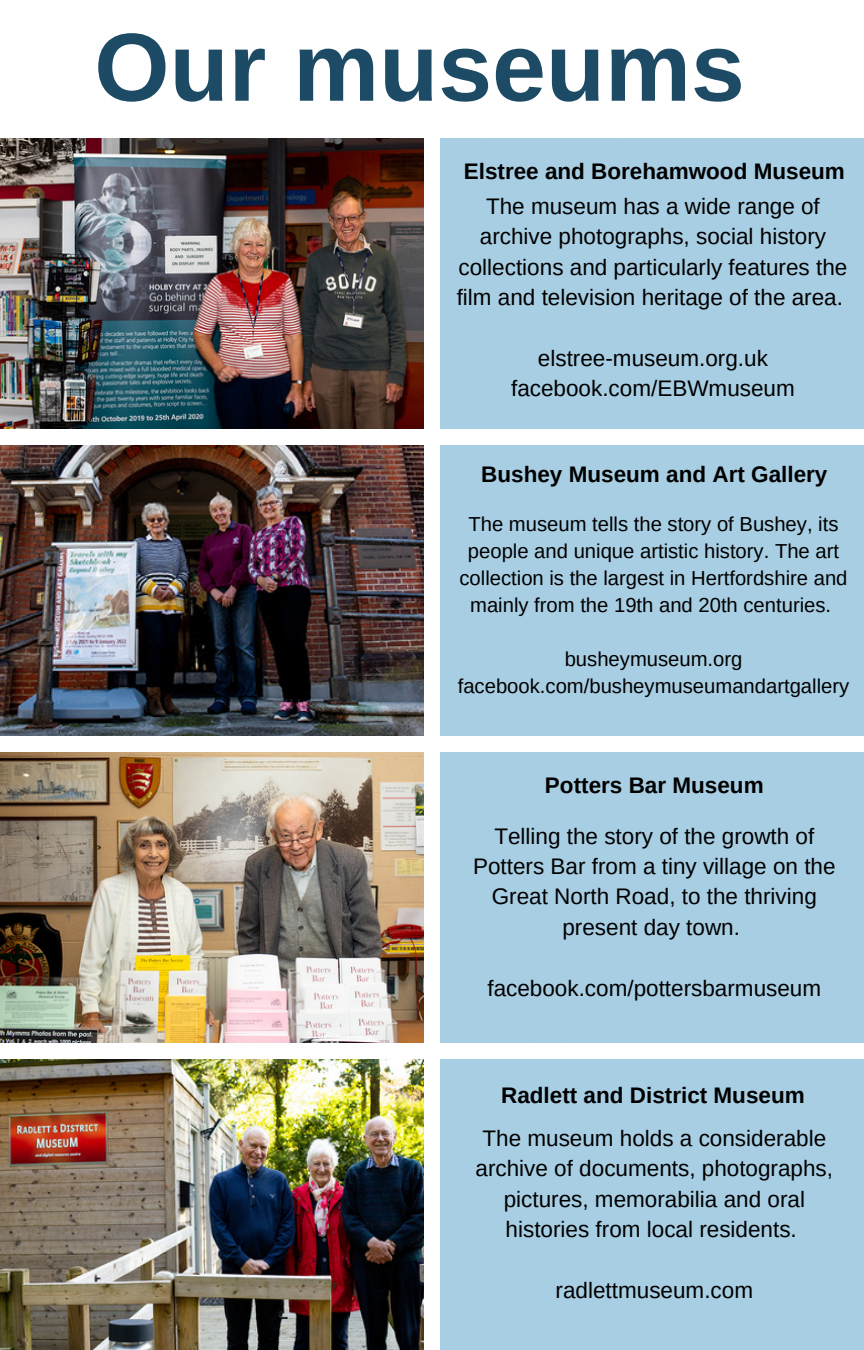
<style>
.page{position:relative;width:864px;height:1350px;background:#fff}
.page>*{position:absolute;margin:0;border:0;box-sizing:border-box;transform-origin:0 0}
.t1{font:700 96.75px "Arimo";color:#1d4b65}
.t2{font:22.5px/30.4px "Arimo";color:#000;text-align:center}
.t3{font:700 22.5px "Arimo";color:#000}
.t4{font:20.25px/27px "Arimo";color:#000;text-align:center}
</style>
<div class="page">
<img style="left:0;top:138px;width:424px;height:291px">
<div style="left:440px;top:138px;width:424px;height:291px;background:#a8cee3"></div>
<img style="left:0;top:445px;width:424px;height:291px">
<div style="left:440px;top:445px;width:424px;height:291px;background:#a8cee3"></div>
<img style="left:0;top:753px;width:424px;height:290px">
<div style="left:440px;top:753px;width:424px;height:290px;background:#a8cee3"></div>
<div style="left:440px;top:1060px;width:424px;height:290px;background:#a8cee3"></div>
<img style="left:0;top:1060px;width:424px;height:289px">
<p class="t1" style="left:94px;top:13px;width:652px">Our museums</p>
<p class="t3" style="left:464px;top:158px;width:383px">Elstree and Borehamwood Museum</p>
<p class="t2" style="left:457px;top:191px;width:392px">The museum has a wide range of archive photographs, social history collections and particularly features the film and television heritage of the area.</p>
<p class="t2" style="left:538px;top:343px;width:231px">elstree-museum.org.uk</p>
<p class="t2" style="left:511px;top:373px;width:285px">facebook.com/EBWmuseum</p>
<p class="t3" style="left:481px;top:462px;width:348px">Bushey Museum and Art Gallery</p>
<p class="t4" style="left:460px;top:511px;width:390px">The museum tells the story of Bushey, its people and unique artistic history. The art collection is the largest in Hertfordshire and mainly from the 19th and 20th centuries.</p>
<p class="t4" style="left:565px;top:646px;width:179px">busheymuseum.org</p>
<p class="t4" style="left:458px;top:673px;width:393px">facebook.com/busheymuseumandartgallery</p>
<p class="t3" style="left:545px;top:773px;width:220px">Potters Bar Museum</p>
<p class="t2" style="left:473px;top:821px;width:364px">Telling the story of the growth of<br>Potters Bar from a tiny village on the<br>Great North Road, to the thriving present day town.</p>
<p class="t2" style="left:487px;top:973px;width:335px">facebook.com/pottersbarmuseum</p>
<p class="t3" style="left:501px;top:1083px;width:305px">Radlett and District Museum</p>
<p class="t2" style="left:476px;top:1123px;width:359px">The museum holds a considerable archive of documents, photographs, pictures, memorabilia and oral histories from local residents.</p>
<p class="t2" style="left:556px;top:1275px;width:199px">radlettmuseum.com</p>
</div>
